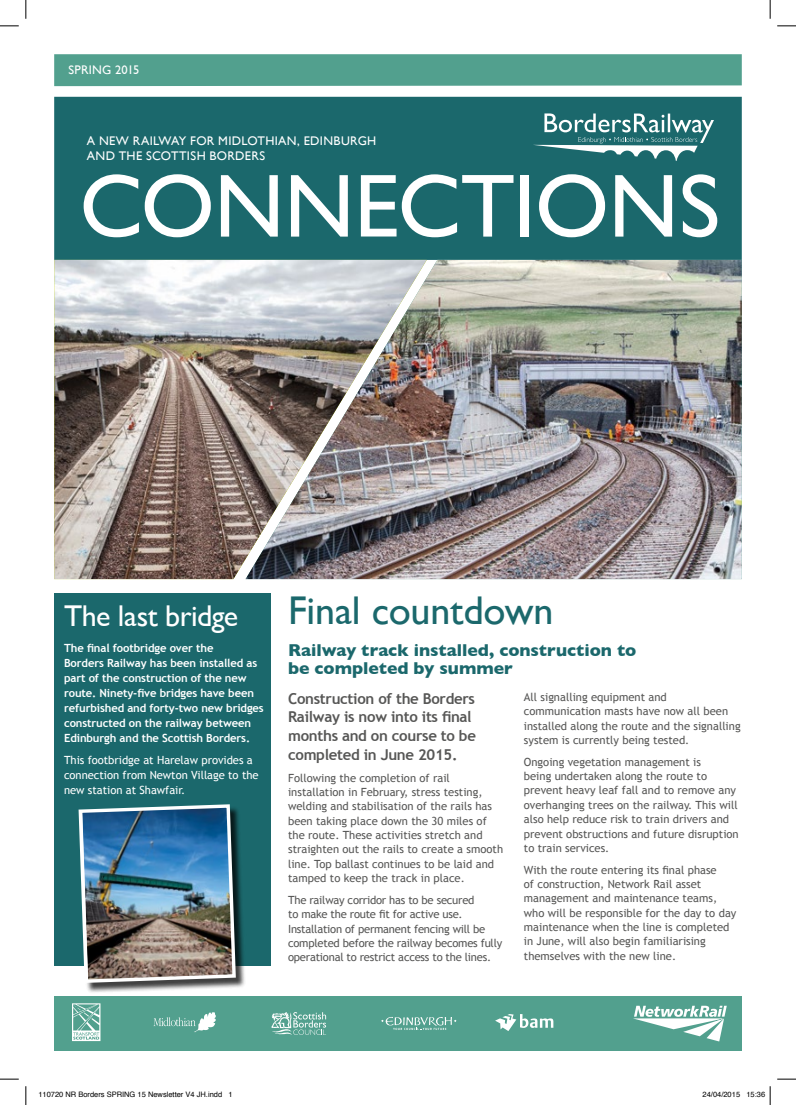
<style>
.page{position:relative;width:796px;height:1105px;background:#fff}
.page>*{position:absolute;margin:0;border:0;box-sizing:border-box;transform-origin:0 0}
.t1{font:90px "Gill Sans";letter-spacing:-.01em;color:#fff}
.t2{font:40px "Gill Sans";letter-spacing:-.005em;color:#1b686c}
.t3{font:30px "Gill Sans";letter-spacing:-.015em;color:#fff}
.t4{font:700 17.5px/17.5px "Gill Sans";color:#1b686c}
.t5{font:700 15px/18.8px "Trebuchet MS";letter-spacing:-.02em;color:#575756}
.t6{font:12.5px/15px "Gill Sans";letter-spacing:.025em;color:#fff}
.t7{font:12.5px "Gill Sans";letter-spacing:.015em;color:#fff}
.t8{font:11.25px/14.4px "Trebuchet MS";color:#575756}
.t9{font:700 11.25px/15px "Trebuchet MS";letter-spacing:-.01em;color:#fff}
.t10{font:11.25px/14.4px "Trebuchet MS";letter-spacing:-.02em;color:#575756}
.t11{font:11.25px/15px "Trebuchet MS";letter-spacing:-.005em;color:#fff}
.t12{font:7.5px "Helvetica";color:#000}
</style>
<div class="page">
<div style="left:54px;top:97px;width:688px;height:163px;background:#1b686c"></div>
<img style="left:54px;top:260px;width:192px;height:319px">
<img style="left:246px;top:260px;width:496px;height:319px">
<svg style="left:533px;top:113px;width:181px;height:48px"></svg>
<div style="left:54px;top:996px;width:688px;height:54px;background:#52a08e"></div>
<svg style="left:153px;top:1012px;width:63px;height:19px"></svg>
<svg style="left:271px;top:1012px;width:55px;height:22px"></svg>
<svg style="left:381px;top:1017px;width:75px;height:12px"></svg>
<svg style="left:495px;top:1014px;width:58px;height:16px"></svg>
<svg style="left:72px;top:1003px;width:28px;height:37px"></svg>
<svg style="left:633px;top:1005px;width:94px;height:36px"></svg>
<div style="left:54px;top:54px;width:688px;height:32px;background:#52a08e"></div>
<div style="left:54px;top:593px;width:216px;height:372px;background:#1b686c"></div>
<div style="left:80px;top:805px;width:166px;height:187px;background:#000;opacity:.75"></div>
<img style="left:77px;top:804px;width:161px;height:180px">
<svg style="left:0;top:25px;width:19px;height:2px"></svg>
<svg style="left:777px;top:25px;width:19px;height:2px"></svg>
<svg style="left:0;top:1078px;width:19px;height:1px"></svg>
<svg style="left:777px;top:1078px;width:19px;height:1px"></svg>
<svg style="left:25px;top:0;width:2px;height:19px"></svg>
<svg style="left:25px;top:1086px;width:2px;height:18px"></svg>
<svg style="left:769px;top:0;width:2px;height:19px"></svg>
<svg style="left:769px;top:1086px;width:2px;height:18px"></svg>
<p class="t7" style="left:68px;top:62px;width:73px">SPRING 2015</p>
<p class="t6" style="left:87px;top:134px;width:291px">A NEW RAILWAY FOR MIDLOTHIAN, EDINBURGH<br>AND THE SCOTTISH BORDERS</p>
<h1 class="t1" style="left:79px;top:154px;width:642px">CONNECTIONS</h1>
<h3 class="t3" style="left:64px;top:598px;width:176px">The last bridge</h3>
<p class="t9" style="left:64px;top:640px;width:201px">The final footbridge over the<br>Borders Railway has been installed as part of the construction of the new route. Ninety-five bridges have been refurbished and forty-two new bridges constructed on the railway between Edinburgh and the Scottish Borders.</p>
<p class="t11" style="left:64px;top:752px;width:196px">This footbridge at Harelaw provides a connection from Newton Village to the new station at Shawfair.</p>
<h2 class="t2" style="left:288px;top:587px;width:267px">Final countdown</h2>
<h3 class="t4" style="left:288px;top:641px;width:350px">Railway track installed, construction to be completed by summer</h3>
<h3 class="t5" style="left:288px;top:688px;width:189px">Construction of the Borders<br>Railway is now into its final months and on course to be completed in June 2015.</h3>
<p class="t8" style="left:288px;top:770px;width:216px">Following the completion of rail installation in February, stress testing, welding and stabilisation of the rails has been taking place down the 30 miles of the route. These activities stretch and straighten out the rails to create a smooth line. Top ballast continues to be laid and tamped to keep the track in place.</p>
<p class="t10" style="left:288px;top:892px;width:216px">The railway corridor has to be secured<br>to make the route fit for active use.<br>Installation of permanent fencing will be completed before the railway becomes fully operational to restrict access to the lines.</p>
<p class="t8" style="left:524px;top:689px;width:218px">All signalling equipment and communication masts have now all been installed along the route and the signalling system is currently being tested.</p>
<p class="t8" style="left:524px;top:754px;width:216px">Ongoing vegetation management is<br>being undertaken along the route to prevent heavy leaf fall and to remove any overhanging trees on the railway. This will also help reduce risk to train drivers and prevent obstructions and future disruption to train services.</p>
<p class="t8" style="left:524px;top:862px;width:214px">With the route entering its final phase<br>of construction, Network Rail asset management and maintenance teams, who will be responsible for the day to day maintenance when the line is completed in June, will also begin familiarising themselves with the new line.</p>
<p class="t12" style="left:38px;top:1088px;width:196px">110720 NR Borders SPRING 15 Newsletter V4 JH.indd 1</p>
<p class="t12" style="left:702px;top:1088px;width:64px">24/04/2015 15:36</p>
</div>
